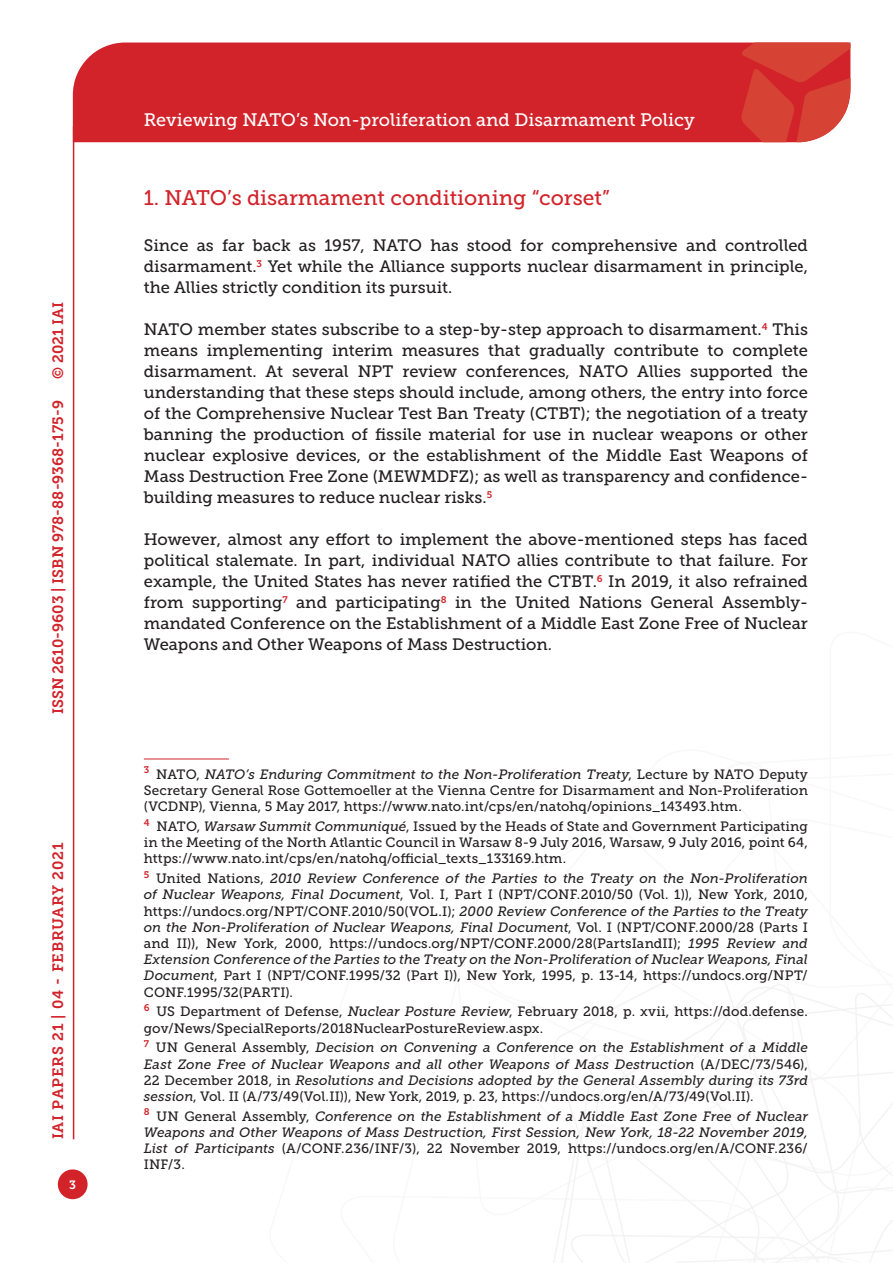
<style>
.page{position:relative;width:893px;height:1263px;background:#fff}
.page>*{position:absolute;margin:0;border:0;box-sizing:border-box;transform-origin:0 0}
.Titolo_paragrafo{font:21px "Museo Slab 500";color:#d2232a}
.t1{font:18px "Museo Slab 500";color:#fff}
.Testo{font:16.5px/21px "Museo Slab 500";color:#231f20;text-align:justify}
.t2{font:15px "Museo Slab 700";color:#d2232a}
.t3{font:15px "Museo Slab 700";letter-spacing:.05em;color:#d2232a}
.Nota{font:13.5px/16.2px "Museo Slab 500";letter-spacing:.01em;color:#231f20;text-align:justify}
.Nota-2{font:italic 13.5px/16.2px "Museo Slab 500";color:#231f20;text-align:justify}
.t4{font:12px "Museo Slab 700";color:#fff}
.s1{font-style:italic}
.s2{font-style:normal}
</style>
<div class="page">
<svg style="left:553px;top:960px;width:340px;height:303px"></svg>
<div style="left:73px;top:43px;width:668px;height:99px;background:#d2232a"></div>
<svg style="left:741px;top:43px;width:109px;height:99px"></svg>
<div style="left:58px;top:1169px;width:30px;height:30px;background:#d2232a;border-radius:50%"></div>
<hr style="left:73px;top:126px;width:1px;height:1013px;background:#d2232a">
<hr style="left:144px;top:759px;width:85px;height:1px;background:#d2232a">
<p class="t2" style="left:50px;top:379px;width:79px;rotate:-90deg">© 2021 IAI</p>
<p class="t2" style="left:49px;top:714px;width:315px;rotate:-90deg">ISSN 2610-9603 | ISBN 978-88-9368-175-9</p>
<p class="t3" style="left:50px;top:1139px;width:298px;rotate:-90deg">IAI PAPERS 21 | 04 - FEBRUARY 2021</p>
<p class="t4" style="left:69px;top:1178px;width:8px">3</p>
<h2 class="t1" style="left:144px;top:110px;width:552px">Reviewing NATO’s Non-proliferation and Disarmament Policy</h2>
<p class="Titolo_paragrafo" style="left:144px;top:186px;width:467px">1. NATO’s disarmament conditioning “corset”</p>
<p class="Testo" style="left:144px;top:235px;width:666px">Since as far back as 1957, NATO has stood for comprehensive and controlled disarmament.<sup>3</sup> Yet while the Alliance supports nuclear disarmament in principle, the Allies strictly condition its pursuit.</p>
<p class="Testo" style="left:144px;top:319px;width:666px">NATO member states subscribe to a step-by-step approach to disarmament.<sup>4</sup> This means implementing interim measures that gradually contribute to complete disarmament. At several NPT review conferences, NATO Allies supported the understanding that these steps should include, among others, the entry into force of the Comprehensive Nuclear Test Ban Treaty (CTBT); the negotiation of a treaty banning the production of fissile material for use in nuclear weapons or other nuclear explosive devices, or the establishment of the Middle East Weapons of Mass Destruction Free Zone (MEWMDFZ); as well as transparency and confidence&shy;building measures to reduce nuclear risks.<sup>5</sup></p>
<p class="Testo" style="left:144px;top:529px;width:666px">However, almost any effort to implement the above-mentioned steps has faced political stalemate. In part, individual NATO allies contribute to that failure. For example, the United States has never ratified the CTBT.<sup>6</sup> In 2019, it also refrained from supporting<sup>7</sup> and participating<sup>8</sup> in the United Nations General Assembly&shy;mandated Conference on the Establishment of a Middle East Zone Free of Nuclear Weapons and Other Weapons of Mass Destruction.</p>
<p class="Nota" style="left:144px;top:766px;width:666px"><sup>3</sup> NATO, <span class="s1">NATO’s Enduring Commitment to the Non-Proliferation Treaty</span>, Lecture by NATO Deputy Secretary General Rose Gottemoeller at the Vienna Centre for Disarmament and Non-Proliferation (VCDNP), Vienna, 5 May 2017, https://www.nato.int/cps/en/natohq/opinions_143493.htm.</p>
<p class="Nota" style="left:144px;top:818px;width:666px"><sup>4</sup> NATO, <span class="s1">Warsaw Summit Communiqué</span>, Issued by the Heads of State and Government Participating in the Meeting of the North Atlantic Council in Warsaw 8-9 July 2016, Warsaw, 9 July 2016, point 64, https://www.nato.int/cps/en/natohq/official_texts_133169.htm.</p>
<p class="Nota" style="left:144px;top:870px;width:666px"><sup>5</sup> United Nations, <span class="s1">2010 Review Conference of the Parties to the Treaty on the Non-Proliferation of Nuclear Weapons, Final Document</span>, Vol. I, Part I (NPT/CONF.2010/50 (Vol. 1)), New York, 2010, https://undocs.org/NPT/CONF.2010/50(VOL.I); <span class="s1">2000 Review Conference of the Parties to the Treaty on the Non-Proliferation of Nuclear Weapons, Final Document</span>, Vol. I (NPT/CONF.2000/28 (Parts I and II)), New York, 2000, https://undocs.org/NPT/CONF.2000/28(PartsIandII); <span class="s1">1995 Review and Extension Conference of the Parties to the Treaty on the Non-Proliferation of Nuclear Weapons, Final Document</span>, Part I (NPT/CONF.1995/32 (Part I)), New York, 1995, p. 13-14, https://undocs.org/NPT/ CONF.1995/32(PARTI).</p>
<p class="Nota" style="left:144px;top:1004px;width:666px"><sup>6</sup> US Department of Defense, <span class="s1">Nuclear Posture Review</span>, February 2018, p. xvii, https://dod.defense. gov/News/SpecialReports/2018NuclearPostureReview.aspx.</p>
<p class="Nota-2" style="left:144px;top:1040px;width:666px"><sup>7</sup> <span class="s2">UN General Assembly,</span> Decision on Convening a Conference on the Establishment of a Middle East Zone Free of Nuclear Weapons and all other Weapons of Mass Destruction <span class="s2">(A/DEC/73/546), 22 December 2018, in</span> Resolutions and Decisions adopted by the General Assembly during its 73rd session<span class="s2">, Vol. II (A/73/49(Vol.II)), New York, 2019, p. 23, https://undocs.org/en/A/73/49(Vol.II).</span></p>
<p class="Nota-2" style="left:144px;top:1108px;width:666px"><sup>8</sup> <span class="s2">UN General Assembly,</span> Conference on the Establishment of a Middle East Zone Free of Nuclear Weapons and Other Weapons of Mass Destruction, First Session, New York, 18-22 November 2019, List of Participants <span class="s2">(A/CONF.236/INF/3), 22 November 2019, https://undocs.org/en/A/CONF.236/ INF/3.</span></p>
</div>
